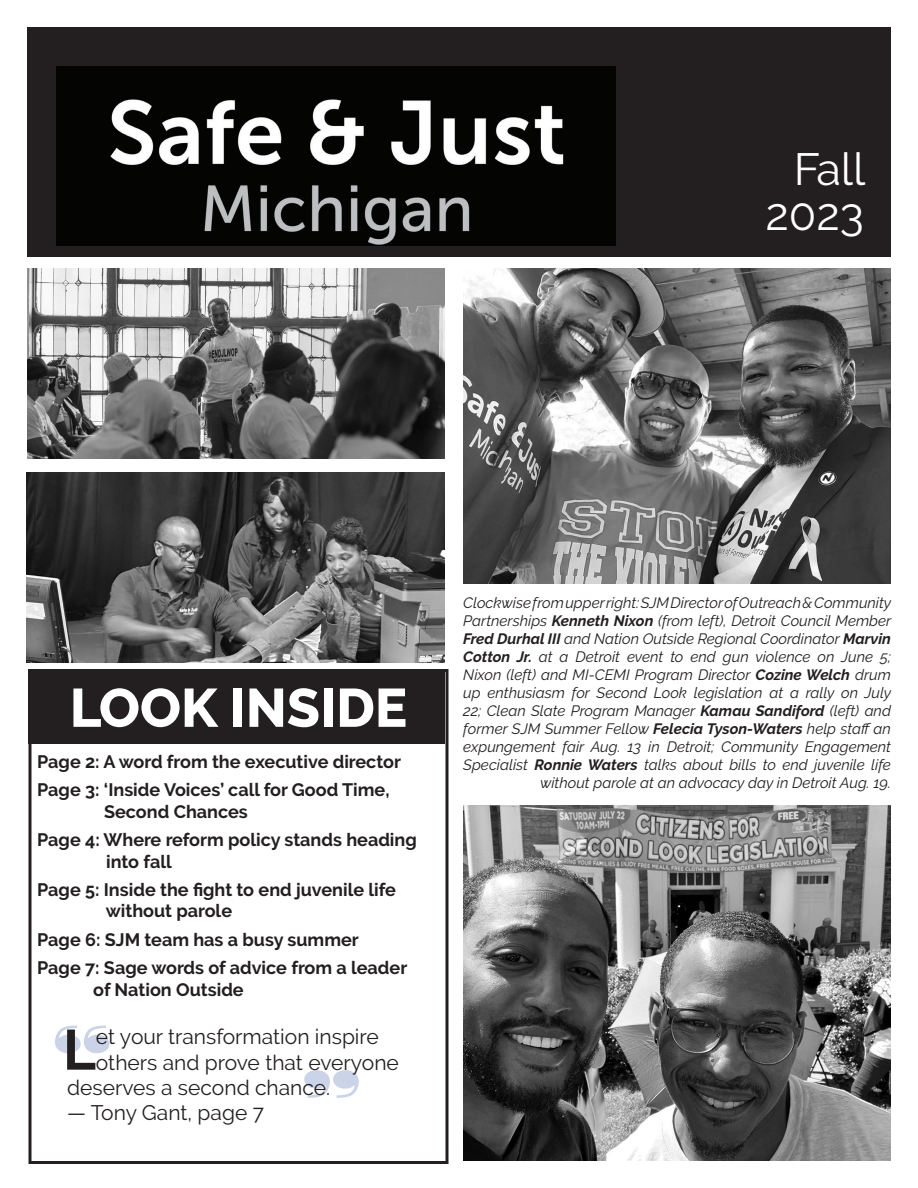
<style>
.page{position:relative;width:918px;height:1188px;background:#fff}
.page>*{position:absolute;margin:0;border:0;box-sizing:border-box;transform-origin:0 0}
.t1{font:108px "Bodoni MT Black";color:#cad3e7}
.t2{font:700 56.55px "Raleway";color:#231f20}
.t3{font:800 54px "Raleway";color:#fff}
.t4{font:45px/45px "Raleway";color:#fff;text-align:right}
.t5{font:21px "Raleway";color:#231f20}
.t6{font:700 18px/28.3px "Raleway";color:#231f20}
.t7{font:italic 15px/18px "Raleway";color:#231f20;text-align:right}
.s1{font-weight:700}
</style>
<div class="page">
<div style="left:27px;top:27px;width:864px;height:229px;background:#231f20"></div>
<img style="left:57px;top:66px;width:558px;height:180px">
<div style="left:28px;top:669px;width:418px;height:75px;background:#231f20"></div>
<div style="left:28px;top:669px;width:420px;height:495px;border:3px solid #231f20"></div>
<img style="left:28px;top:269px;width:417px;height:190px">
<img style="left:26px;top:472px;width:419px;height:191px">
<img style="left:463px;top:269px;width:428px;height:314px">
<img style="left:463px;top:806px;width:428px;height:355px">
<h3 class="t4" style="left:766px;top:146px;width:101px">Fall<br>2023</h3>
<h3 class="t3" style="left:70px;top:677px;width:339px">LOOK INSIDE</h3>
<p class="t6" style="left:37px;top:747px;width:365px">Page 2: A word from the executive director<br>Page 3: ‘Inside Voices’ call for Good Time,</p>
<p class="t6" style="left:37px;top:797px;width:381px;text-indent:67px">Second Chances<br>Page 4: Where reform policy stands heading</p>
<p class="t6" style="left:37px;top:847px;width:360px;text-indent:69px">into fall<br>Page 5: Inside the fight to end juvenile life</p>
<p class="t6" style="left:37px;top:897px;width:372px;text-indent:69px">without parole<br>Page 6: SJM team has a busy summer<br>Page 7: Sage words of advice from a leader</p>
<p class="t6" style="left:93px;top:975px;width:152px">of Nation Outside</p>
<h1 class="t1" style="left:51px;top:999px;width:64px">“</h1>
<h2 class="t2" style="left:63px;top:1017px;width:34px">L</h2>
<h3 class="t5" style="left:96px;top:1025px;width:284px">et your transformation inspire</h3>
<h3 class="t5" style="left:96px;top:1050px;width:305px">others and prove that everyone</h3>
<h3 class="t5" style="left:67px;top:1075px;width:265px">deserves a second chance.</h3>
<h3 class="t5" style="left:67px;top:1100px;width:198px">— Tony Gant, page 7</h3>
<h1 class="t1" style="left:300px;top:1044px;width:64px">”</h1>
<p class="t7" style="left:463px;top:594px;width:429px">Clockwise from upper right: SJM Director of Outreach &amp; Community Partnerships <span class="s1">Kenneth Nixon</span> (from left), Detroit Council Member <span class="s1">Fred Durhal III</span> and Nation Outside Regional Coordinator <span class="s1">Marvin Cotton Jr.</span> at a Detroit event to end gun violence on June 5; Nixon (left) and MI-CEMI Program Director <span class="s1">Cozine Welch</span> drum up enthusiasm for Second Look legislation at a rally on July 22; Clean Slate Program Manager <span class="s1">Kamau Sandiford</span> (left) and former SJM Summer Fellow <span class="s1">Felecia Tyson-Waters</span> help staff an expungement fair Aug. 13 in Detroit; Community Engagement Specialist <span class="s1">Ronnie Waters</span> talks about bills to end juvenile life without parole at an advocacy day in Detroit Aug. 19.</p>
</div>
